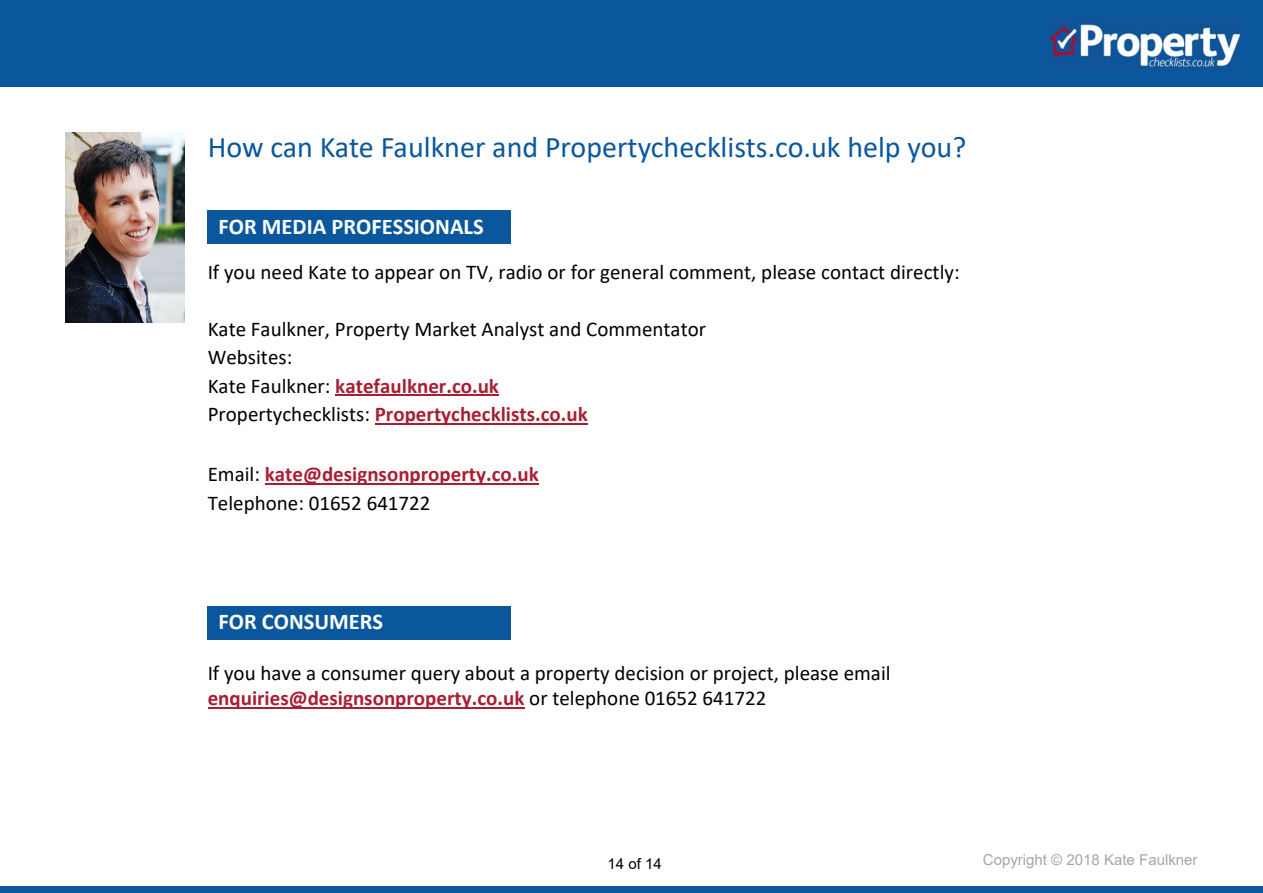
<style>
.page{position:relative;width:1263px;height:893px;background:#fff}
.page>*{position:absolute;margin:0;border:0;box-sizing:border-box;transform-origin:0 0}
.t1{font:30px "Calibri";color:#0a579e}
.t2{font:700 22.5px "Calibri";color:#fff}
.t3{font:21px/28.5px "Calibri";color:#000}
.t4{font:700 21px/28.5px "Calibri";color:#a81e33}
.t5{font:15px "Arial";color:#a6a6a6}
.t6{font:15px "Arial";color:#000}
.s1{font-weight:700;color:#a81e33}
.s2{font-weight:400;color:#000}
</style>
<div class="page">
<div style="left:0;top:886px;width:1263px;height:7px;background:#0a579e"></div>
<div style="left:0;top:0;width:1263px;height:87px;background:#0a579e"></div>
<img style="left:1049px;top:21px;width:192px;height:49px">
<hr style="left:335px;top:395px;width:164px;height:1px;background:#a81e33">
<hr style="left:375px;top:423px;width:203px;height:1px;background:#a81e33">
<hr style="left:265px;top:483px;width:274px;height:1px;background:#a81e33">
<img style="left:65px;top:133px;width:119px;height:189px">
<div style="left:208px;top:211px;width:303px;height:33px;background:#0a579e"></div>
<div style="left:208px;top:606px;width:303px;height:33px;background:#0a579e"></div>
<hr style="left:208px;top:707px;width:316px;height:1px;background:#a81e33">
<h1 class="t1" style="left:208px;top:134px;width:760px">How can Kate Faulkner and Propertychecklists.co.uk help you?</h1>
<p class="t2" style="left:219px;top:217px;width:267px">FOR MEDIA PROFESSIONALS</p>
<p class="t3" style="left:208px;top:259px;width:753px">If you need Kate to appear on TV, radio or for general comment, please contact directly:</p>
<p class="t3" style="left:208px;top:316px;width:500px">Kate Faulkner, Property Market Analyst and Commentator Websites:<br>Kate Faulkner: <span class="s1">katefaulkner.co.uk<br></span>Propertychecklists: <span class="s1">Propertychecklists.co.uk</span></p>
<p class="t4" style="left:208px;top:462px;width:333px"><span class="s2">Email:</span> kate@designsonproperty.co.uk<br><span class="s2">Telephone: 01652 641722</span></p>
<p class="t2" style="left:219px;top:612px;width:166px">FOR CONSUMERS</p>
<p class="t3" style="left:208px;top:662px;width:684px;line-height:25.5px">If you have a consumer query about a property decision or project, please email <span class="s1">enquiries@designsonproperty.co.uk</span> or telephone 01652 641722</p>
<p class="t6" style="left:608px;top:858px;width:56px">14 of 14</p>
<p class="t5" style="left:983px;top:854px;width:216px">Copyright © 2018 Kate Faulkner</p>
</div>
